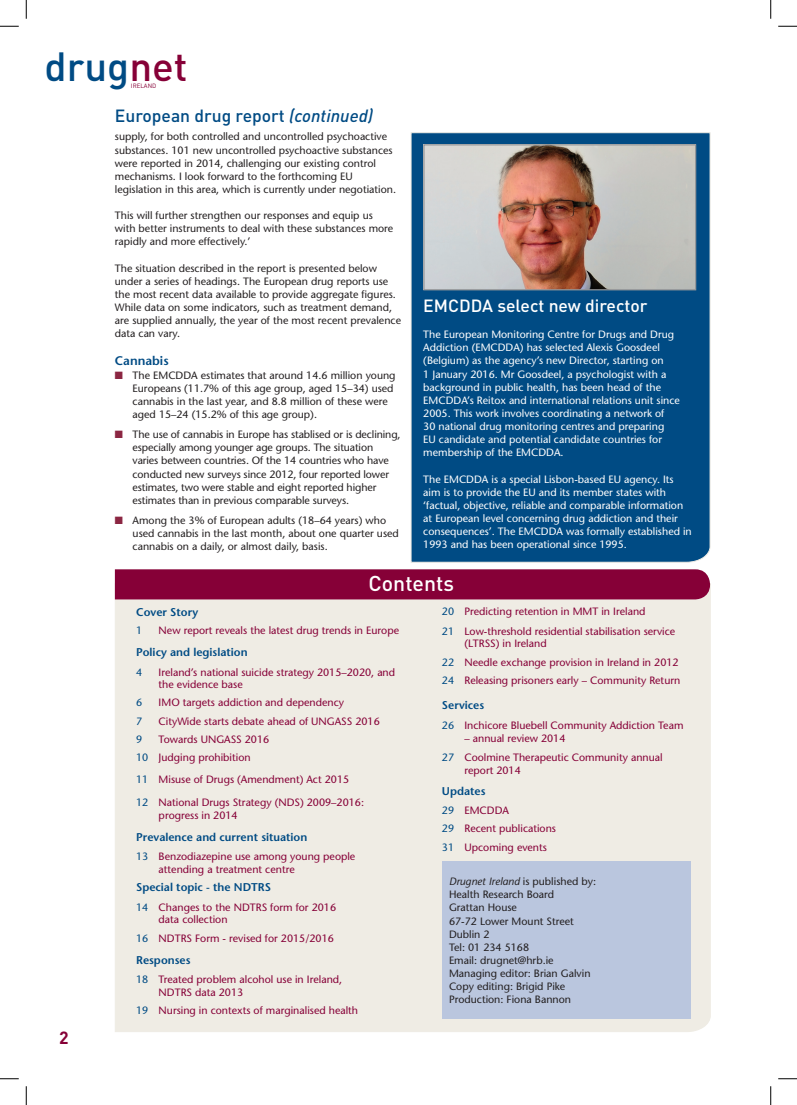
<style>
.page{position:relative;width:797px;height:1105px;background:#fff}
.page>*{position:absolute;margin:0;border:0;box-sizing:border-box;transform-origin:0 0}
.t1{font:500 40.25px "DIN";color:#004b84}
.t2{font:500 21.25px "DIN";color:#fff}
.Smaller_article_head{font:500 17.5px "DIN";color:#004b84}
.Smaller_article_head-2{font:500 17.5px "DIN";color:#fff}
.t3{font:700 17.5px "DIN";color:#860037}
.Paragraph_heading_1{font:600 12.5px "Stone Sans Std";color:#004b84}
.Contents_List{font:600 11.25px "Stone Sans Std";color:#004b84}
.Body_Copy{font:500 10.62px/13.1px "Stone Sans Std";color:#231f20}
.Contents_List-2{font:500 10.62px/12.5px "Stone Sans Std";color:#860037}
.Body_Copy-2{font:500 10.62px/13.1px "Stone Sans Std";color:#fff}
.Body_Copy-3{font:italic 500 10.62px "Stone Sans Std";color:#231f20}
.Contents_List-3{font:500 10.62px "Stone Sans Std";color:#004b84}
.t4{font:6.12px "DIN";color:#860037}
.s1{color:#860037}
.s2{font-style:italic}
.s3{color:#8b2642}
.s4{color:#004b84}
.s5{font-style:normal}
</style>
<div class="page">
<div style="left:115px;top:599px;width:595px;height:433px;background:#efece4"></div>
<div style="left:115px;top:569px;width:595px;height:30px;background:#860037"></div>
<div style="left:443px;top:862px;width:248px;height:157px;background:#bac6de"></div>
<div style="left:411px;top:132px;width:299px;height:430px;background:#004b84"></div>
<img style="left:425px;top:146px;width:269px;height:142px">
<div style="left:423px;top:144px;width:273px;height:146px;border:1px solid #939598"></div>
<svg style="left:0;top:25px;width:19px;height:2px"></svg>
<svg style="left:778px;top:25px;width:19px;height:2px"></svg>
<svg style="left:0;top:1078px;width:19px;height:1px"></svg>
<svg style="left:778px;top:1078px;width:19px;height:1px"></svg>
<svg style="left:25px;top:0;width:2px;height:19px"></svg>
<svg style="left:25px;top:1086px;width:2px;height:19px"></svg>
<svg style="left:770px;top:0;width:1px;height:19px"></svg>
<svg style="left:770px;top:1086px;width:1px;height:19px"></svg>
<h1 class="t1" style="left:44px;top:40px;width:145px">drug<span class="s1">net</span></h1>
<p class="t4" style="left:131px;top:82px;width:27px">IRELAND</p>
<p class="Smaller_article_head" style="left:115px;top:104px;width:260px">European drug report <span class="s2">(continued)</span></p>
<p class="Body_Copy" style="left:115px;top:130px;width:283px">supply, for both controlled and uncontrolled psychoactive substances. 101 new uncontrolled psychoactive substances were reported in 2014, challenging our existing control mechanisms. I look forward to the forthcoming EU legislation in this area, which is currently under negotiation.</p>
<p class="Body_Copy" style="left:115px;top:209px;width:280px">This will further strengthen our responses and equip us with better instruments to deal with these substances more rapidly and more effectively.’</p>
<p class="Body_Copy" style="left:115px;top:261px;width:288px">The situation described in the report is presented below under a series of headings. The European drug reports use the most recent data available to provide aggregate figures.<br>While data on some indicators, such as treatment demand, are supplied annually, the year of the most recent prevalence data can vary.</p>
<p class="Paragraph_heading_1" style="left:115px;top:353px;width:55px">Cannabis</p>
<p class="Body_Copy" style="left:133px;top:368px;width:264px;text-indent:-18px"><span class="s3">■</span> The EMCDDA estimates that around 14.6 million young Europeans (11.7% of this age group, aged 15–34) used cannabis in the last year, and 8.8 million of these were aged 15–24 (15.2% of this age group).</p>
<p class="Body_Copy" style="left:133px;top:428px;width:269px;text-indent:-18px"><span class="s3">■</span> The use of cannabis in Europe has stablised or is declining, especially among younger age groups. The situation varies between countries. Of the 14 countries who have conducted new surveys since 2012, four reported lower estimates, two were stable and eight reported higher estimates than in previous comparable surveys.</p>
<p class="Body_Copy" style="left:133px;top:514px;width:268px;text-indent:-18px"><span class="s3">■</span> Among the 3% of European adults (18–64 years) who used cannabis in the last month, about one quarter used cannabis on a daily, or almost daily, basis.</p>
<p class="Smaller_article_head-2" style="left:423px;top:294px;width:226px">EMCDDA select new director</p>
<p class="Body_Copy-2" style="left:423px;top:328px;width:258px">The European Monitoring Centre for Drugs and Drug Addiction (EMCDDA) has selected Alexis Goosdeel (Belgium) as the agency’s new Director, starting on<br>1 January 2016. Mr Goosdeel, a psychologist with a background in public health, has been head of the EMCDDA’s Reitox and international relations unit since 2005. This work involves coordinating a network of<br>30 national drug monitoring centres and preparing<br>EU candidate and potential candidate countries for membership of the EMCDDA.</p>
<p class="Body_Copy-2" style="left:423px;top:472px;width:270px">The EMCDDA is a special Lisbon-based EU agency. Its aim is to provide the EU and its member states with ‘factual, objective, reliable and comparable information at European level concerning drug addiction and their consequences’. The EMCDDA was formally established in 1993 and has been operational since 1995.</p>
<p class="t2" style="left:368px;top:570px;width:87px">Contents</p>
<p class="t3" style="left:59px;top:1026px;width:11px">2</p>
<p class="Contents_List" style="left:136px;top:605px;width:64px">Cover Story</p>
<p class="Contents_List-3" style="left:136px;top:624px;width:8px">1</p>
<p class="Contents_List-2" style="left:159px;top:624px;width:242px">New report reveals the latest drug trends in Europe</p>
<p class="Contents_List" style="left:136px;top:645px;width:113px">Policy and legislation</p>
<p class="Contents_List-3" style="left:136px;top:665px;width:8px">4</p>
<p class="Contents_List-2" style="left:159px;top:665px;width:238px">Ireland’s national suicide strategy 2015–2020, and the evidence base</p>
<p class="Contents_List-3" style="left:136px;top:696px;width:8px">6</p>
<p class="Contents_List-2" style="left:159px;top:696px;width:187px">IMO targets addiction and dependency</p>
<p class="Contents_List-3" style="left:136px;top:715px;width:8px">7</p>
<p class="Contents_List-2" style="left:159px;top:715px;width:223px">CityWide starts debate ahead of UNGASS 2016</p>
<p class="Contents_List-3" style="left:136px;top:733px;width:8px">9</p>
<p class="Contents_List-2" style="left:159px;top:733px;width:112px">Towards UNGASS 2016</p>
<p class="Contents_List-2" style="left:136px;top:751px;width:116px"><span class="s4">10</span> Judging prohibition</p>
<p class="Contents_List-2" style="left:136px;top:773px;width:214px"><span class="s4">11</span> Misuse of Drugs (Amendment) Act 2015</p>
<p class="Contents_List-2" style="left:159px;top:796px;width:207px;text-indent:-22px"><span class="s4">12</span> National Drugs Strategy (NDS) 2009–2016: progress in 2014</p>
<p class="Contents_List" style="left:136px;top:830px;width:173px">Prevalence and current situation</p>
<p class="Contents_List-2" style="left:159px;top:850px;width:198px;text-indent:-22px"><span class="s4">13</span> Benzodiazepine use among young people attending a treatment centre</p>
<p class="Contents_List" style="left:136px;top:880px;width:136px">Special topic - the NDTRS</p>
<p class="Contents_List-2" style="left:159px;top:901px;width:179px;text-indent:-22px"><span class="s4">14</span> Changes to the NDTRS form for 2016 data collection</p>
<p class="Contents_List-2" style="left:136px;top:932px;width:199px"><span class="s4">16</span> NDTRS Form - revised for 2015/2016</p>
<p class="Contents_List" style="left:136px;top:953px;width:56px">Responses</p>
<p class="Contents_List-2" style="left:159px;top:973px;width:185px;text-indent:-22px"><span class="s4">18</span> Treated problem alcohol use in Ireland,<br>NDTRS data 2013</p>
<p class="Contents_List-2" style="left:136px;top:1004px;width:223px"><span class="s4">19</span> Nursing in contexts of marginalised health</p>
<p class="Contents_List-2" style="left:442px;top:605px;width:205px"><span class="s4">20</span> Predicting retention in MMT in Ireland</p>
<p class="Contents_List-2" style="left:464px;top:625px;width:212px;text-indent:-22px"><span class="s4">21</span> Low-threshold residential stabilisation service (LTRSS) in Ireland</p>
<p class="Contents_List-2" style="left:442px;top:656px;width:238px"><span class="s4">22</span> Needle exchange provision in Ireland in 2012</p>
<p class="Contents_List-2" style="left:442px;top:674px;width:240px"><span class="s4">24</span> Releasing prisoners early – Community Return</p>
<p class="Contents_List" style="left:442px;top:699px;width:44px">Services</p>
<p class="Contents_List-2" style="left:442px;top:719px;width:243px"><span class="s4">26</span> Inchicore Bluebell Community Addiction Team</p>
<p class="Contents_List-2" style="left:464px;top:731px;width:102px">– annual review 2014</p>
<p class="Contents_List-2" style="left:464px;top:751px;width:200px;text-indent:-22px"><span class="s4">27</span> Coolmine Therapeutic Community annual report 2014</p>
<p class="Contents_List" style="left:442px;top:785px;width:45px">Updates</p>
<p class="Contents_List-2" style="left:442px;top:804px;width:69px"><span class="s4">29</span> EMCDDA</p>
<p class="Contents_List-2" style="left:442px;top:822px;width:116px"><span class="s4">29</span> Recent publications</p>
<p class="Contents_List-2" style="left:442px;top:840px;width:106px"><span class="s4">31</span> Upcoming events</p>
<p class="Body_Copy-3" style="left:449px;top:875px;width:149px">Drugnet Ireland <span class="s5">is published by:</span></p>
<p class="Body_Copy" style="left:449px;top:888px;width:126px">Health Research Board<br>Grattan House<br>67-72 Lower Mount Street<br>Dublin 2<br>Tel: 01 234 5168<br>Email: drugnet@hrb.ie</p>
<p class="Body_Copy" style="left:449px;top:967px;width:143px">Managing editor: Brian Galvin<br>Copy editing: Brigid Pike<br>Production: Fiona Bannon</p>
</div>
